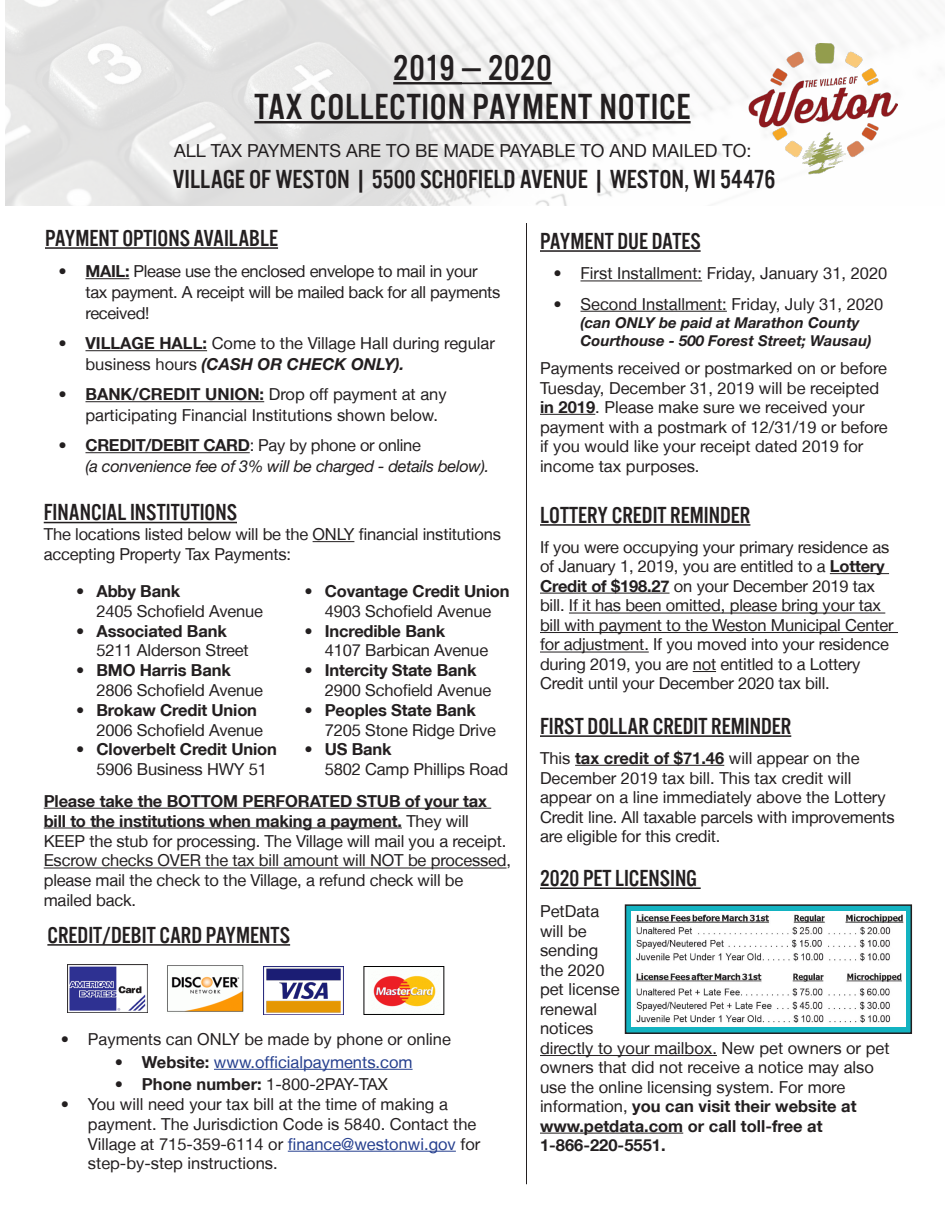
<style>
.page{position:relative;width:945px;height:1215px;background:#fff}
.page>*{position:absolute;margin:0;border:0;box-sizing:border-box;transform-origin:0 0}
.t1{font:37.5px/39px "Alternate Gothic LT No 3";letter-spacing:.02em;color:#231f20;text-align:center}
.t2{font:27px "Alternate Gothic LT No 3";color:#231f20}
.t3{font:24px "Alternate Gothic LT No 3";color:#231f20}
.t4{font:18px "Helvetica Neue LT";color:#231f20}
.t5{font:16.5px/19.5px "Helvetica Neue LT";letter-spacing:-.01em;color:#231f20}
.t6{font:700 16.5px/19.8px "Helvetica Neue LT";letter-spacing:-.01em;color:#231f20}
.t7{font:italic 16.5px/21px "Helvetica Neue LT Std";letter-spacing:-.02em;color:#231f20}
.t8{font:16.5px "Helvetica Neue LT";color:#253f8e}
.t9{font:italic 700 15px/18px "Helvetica Neue LT Std";color:#231f20}
.s1{font-family:"Helvetica Neue LT"}
.s2{font-weight:700}
.s3{font-family:"Helvetica Neue LT Std";font-weight:700;font-style:italic}
.s4{font-family:"Helvetica Neue LT";font-weight:700;font-style:normal}
.s5{font-family:"Helvetica Neue LT";font-style:normal}
.s6{font-weight:400}
.s7{font-weight:700;color:#231f20}
.s8{color:#253f8e}
</style>
<div class="page">
<img style="left:6px;top:0;width:935px;height:206px">
<img style="left:749px;top:44px;width:148px;height:132px">
<hr style="left:393px;top:82px;width:69px;height:2px;background:#231f20">
<hr style="left:462px;top:82px;width:20px;height:2px;background:#231f20">
<hr style="left:482px;top:82px;width:70px;height:2px;background:#231f20">
<hr style="left:254px;top:121px;width:437px;height:2px;background:#231f20">
<hr style="left:45px;top:247px;width:233px;height:2px;background:#231f20">
<hr style="left:86px;top:278px;width:43px;height:1px;background:#231f20">
<hr style="left:86px;top:350px;width:121px;height:1px;background:#231f20">
<hr style="left:86px;top:401px;width:178px;height:1px;background:#231f20">
<hr style="left:86px;top:452px;width:164px;height:1px;background:#231f20">
<hr style="left:540px;top:250px;width:161px;height:2px;background:#231f20">
<hr style="left:580px;top:281px;width:122px;height:1px;background:#231f20">
<hr style="left:580px;top:311px;width:147px;height:1px;background:#231f20">
<hr style="left:540px;top:414px;width:55px;height:1px;background:#231f20">
<hr style="left:540px;top:524px;width:210px;height:2px;background:#231f20">
<hr style="left:830px;top:573px;width:59px;height:1px;background:#231f20">
<hr style="left:540px;top:593px;width:130px;height:1px;background:#231f20">
<hr style="left:569px;top:613px;width:316px;height:1px;background:#231f20">
<hr style="left:540px;top:632px;width:358px;height:1px;background:#231f20">
<hr style="left:540px;top:652px;width:109px;height:1px;background:#231f20">
<svg style="left:693px;top:671px;width:23px;height:1px"></svg>
<hr style="left:540px;top:735px;width:251px;height:2px;background:#231f20">
<hr style="left:575px;top:765px;width:149px;height:1px;background:#231f20">
<hr style="left:540px;top:887px;width:161px;height:2px;background:#231f20">
<hr style="left:540px;top:1055px;width:177px;height:1px;background:#231f20">
<hr style="left:540px;top:1133px;width:143px;height:1px;background:#231f20">
<img style="left:167px;top:965px;width:77px;height:47px">
<img style="left:373px;top:975px;width:63px;height:32px">
<div style="left:364px;top:966px;width:80px;height:49px;border:1px solid #000"></div>
<img style="left:263px;top:966px;width:80px;height:48px">
<img style="left:68px;top:965px;width:79px;height:48px">
<hr style="left:44px;top:522px;width:193px;height:1px;background:#231f20">
<hr style="left:313px;top:541px;width:41px;height:1px;background:#231f20">
<hr style="left:44px;top:808px;width:447px;height:1px;background:#231f20">
<hr style="left:44px;top:828px;width:358px;height:1px;background:#231f20">
<hr style="left:44px;top:868px;width:463px;height:1px;background:#231f20">
<div style="left:626px;top:905px;width:285px;height:128px;background:#13b3c1"></div>
<div style="left:625px;top:904px;width:287px;height:130px;border:2px solid #231f20"></div>
<img style="left:631px;top:912px;width:275px;height:115px">
<hr style="left:47px;top:944px;width:243px;height:2px;background:#231f20">
<hr style="left:214px;top:1069px;width:199px;height:1px;background:#253f8e">
<hr style="left:288px;top:1151px;width:168px;height:1px;background:#253f8e">
<hr style="left:526px;top:223px;width:1px;height:961px;background:#231f20">
<p class="t1" style="left:254px;top:48px;width:438px">2019 <span class="s1">–</span> 2020<br>TAX COLLECTION PAYMENT NOTICE</p>
<p class="t4" style="left:174px;top:140px;width:579px">ALL TAX PAYMENTS ARE TO BE MADE PAYABLE TO AND MAILED TO:</p>
<p class="t2" style="left:173px;top:165px;width:604px">VILLAGE OF WESTON | 5500 SCHOFIELD AVENUE | WESTON, WI 54476</p>
<p class="t3" style="left:45px;top:225px;width:235px">PAYMENT OPTIONS AVAILABLE</p>
<p class="t5" style="left:86px;top:261px;width:416px;line-height:21px;text-indent:-27px"><span class="s2">• MAIL:</span> Please use the enclosed envelope to mail in your tax payment. A receipt will be mailed back for all payments received!</p>
<p class="t5" style="left:86px;top:333px;width:411px;line-height:21px;text-indent:-27px"><span class="s2">• VILLAGE HALL:</span> Come to the Village Hall during regular business hours <span class="s3">(CASH OR CHECK ONLY).</span></p>
<p class="t5" style="left:86px;top:384px;width:363px;line-height:21px;text-indent:-27px"><span class="s2">• BANK/CREDIT UNION:</span> Drop off payment at any participating Financial Institutions shown below.</p>
<p class="t7" style="left:86px;top:435px;width:405px;text-indent:-27px"><span class="s4">• CREDIT/DEBIT CARD</span><span class="s5">: Pay by phone or online<br></span>(a convenience fee of 3% will be charged - details below).</p>
<p class="t3" style="left:540px;top:228px;width:162px">PAYMENT DUE DATES</p>
<p class="t5" style="left:554px;top:263px;width:335px">• First Installment: Friday, January 31, 2020</p>
<p class="t5" style="left:554px;top:294px;width:331px">• Second Installment: Friday, July 31, 2020</p>
<p class="t9" style="left:580px;top:313px;width:293px">(can ONLY be paid at Marathon County<br>Courthouse - 500 Forest Street; Wausau)</p>
<p class="t5" style="left:540px;top:358px;width:349px">Payments received or postmarked on or before Tuesday, December 31, 2019 will be receipted <span class="s2">in 2019</span>. Please make sure we received your payment with a postmark of 12/31/19 or before if you would like your receipt dated 2019 for income tax purposes.</p>
<p class="t3" style="left:540px;top:502px;width:212px">LOTTERY CREDIT REMINDER</p>
<p class="t5" style="left:540px;top:537px;width:355px">If you were occupying your primary residence as of January 1, 2019, you are entitled to a <span class="s2">Lottery Credit of $198.27</span> on your December 2019 tax bill. If it has been omitted, please bring your tax bill with payment to the Weston Municipal Center for adjustment. If you moved into your residence during 2019, you are not entitled to a Lottery Credit until your December 2020 tax bill.</p>
<p class="t3" style="left:540px;top:713px;width:253px">FIRST DOLLAR CREDIT REMINDER</p>
<p class="t5" style="left:540px;top:748px;width:356px">This <span class="s2">tax credit of $71.46</span> will appear on the December 2019 tax bill. This tax credit will appear on a line immediately above the Lottery Credit line. All taxable parcels with improvements are eligible for this credit.</p>
<p class="t3" style="left:540px;top:866px;width:159px">2020 PET LICENSING</p>
<p class="t5" style="left:540px;top:902px;width:351px">PetData<br>will be<br>sending<br>the 2020<br>pet license<br>renewal<br>notices<br>directly to your mailbox. New pet owners or pet owners that did not receive a notice may also use the online licensing system. For more information, <span class="s2">you can visit their website at www.petdata.com or call toll-free at<br>1-866-220-5551.</span></p>
<p class="t3" style="left:44px;top:500px;width:195px">FINANCIAL INSTITUTIONS</p>
<p class="t5" style="left:44px;top:524px;width:459px">The locations listed below will be the ONLY financial institutions accepting Property Tax Payments:</p>
<p class="t5" style="left:97px;top:581px;width:168px;text-indent:-20px"><span class="s2">• Abby Bank<br></span>2405 Schofield Avenue</p>
<p class="t5" style="left:97px;top:621px;width:154px;text-indent:-20px"><span class="s2">• Associated Bank<br></span>5211 Alderson Street</p>
<p class="t5" style="left:97px;top:660px;width:168px;text-indent:-20px"><span class="s2">• BMO Harris Bank<br></span>2806 Schofield Avenue</p>
<p class="t5" style="left:97px;top:700px;width:168px;text-indent:-20px"><span class="s2">• Brokaw Credit Union<br></span>2006 Schofield Avenue</p>
<p class="t6" style="left:97px;top:739px;width:182px;text-indent:-20px">• Cloverbelt Credit Union<br><span class="s6">5906 Business HWY 51</span></p>
<p class="t6" style="left:304px;top:581px;width:207px;text-align:center">• Covantage Credit Union<br><span class="s6">4903 Schofield Avenue</span></p>
<p class="t5" style="left:325px;top:621px;width:165px;text-indent:-20px"><span class="s2">• Incredible Bank<br></span>4107 Barbican Avenue</p>
<p class="t6" style="left:325px;top:660px;width:168px;text-indent:-20px">• Intercity State Bank<br><span class="s6">2900 Schofield Avenue</span></p>
<p class="t5" style="left:325px;top:700px;width:173px;text-indent:-20px"><span class="s2">• Peoples State Bank<br></span>7205 Stone Ridge Drive</p>
<p class="t5" style="left:325px;top:739px;width:185px;text-indent:-20px"><span class="s2">• US Bank<br></span>5802 Camp Phillips Road</p>
<p class="t5" style="left:44px;top:791px;width:469px"><span class="s2">Please take the BOTTOM PERFORATED STUB of your tax bill to the institutions when making a payment.</span> They will KEEP the stub for processing. The Village will mail you a receipt.<br>Escrow checks OVER the tax bill amount will NOT be processed, please mail the check to the Village, a refund check will be mailed back.</p>
<p class="t3" style="left:47px;top:922px;width:244px">CREDIT/DEBIT CARD PAYMENTS</p>
<p class="t5" style="left:61px;top:1029px;width:392px">• Payments can ONLY be made by phone or online</p>
<p class="t8" style="left:115px;top:1052px;width:299px"><span class="s7">• Website:</span> www.officialpayments.com</p>
<p class="t5" style="left:115px;top:1074px;width:275px"><span class="s2">• Phone number:</span> 1-800-2PAY-TAX</p>
<p class="t5" style="left:88px;top:1094px;width:394px;text-indent:-27px">• You will need your tax bill at the time of making a payment. The Jurisdiction Code is 5840. Contact the Village at 715-359-6114 or <span class="s8">finance@westonwi.gov</span> for step-by-step instructions.</p>
</div>
